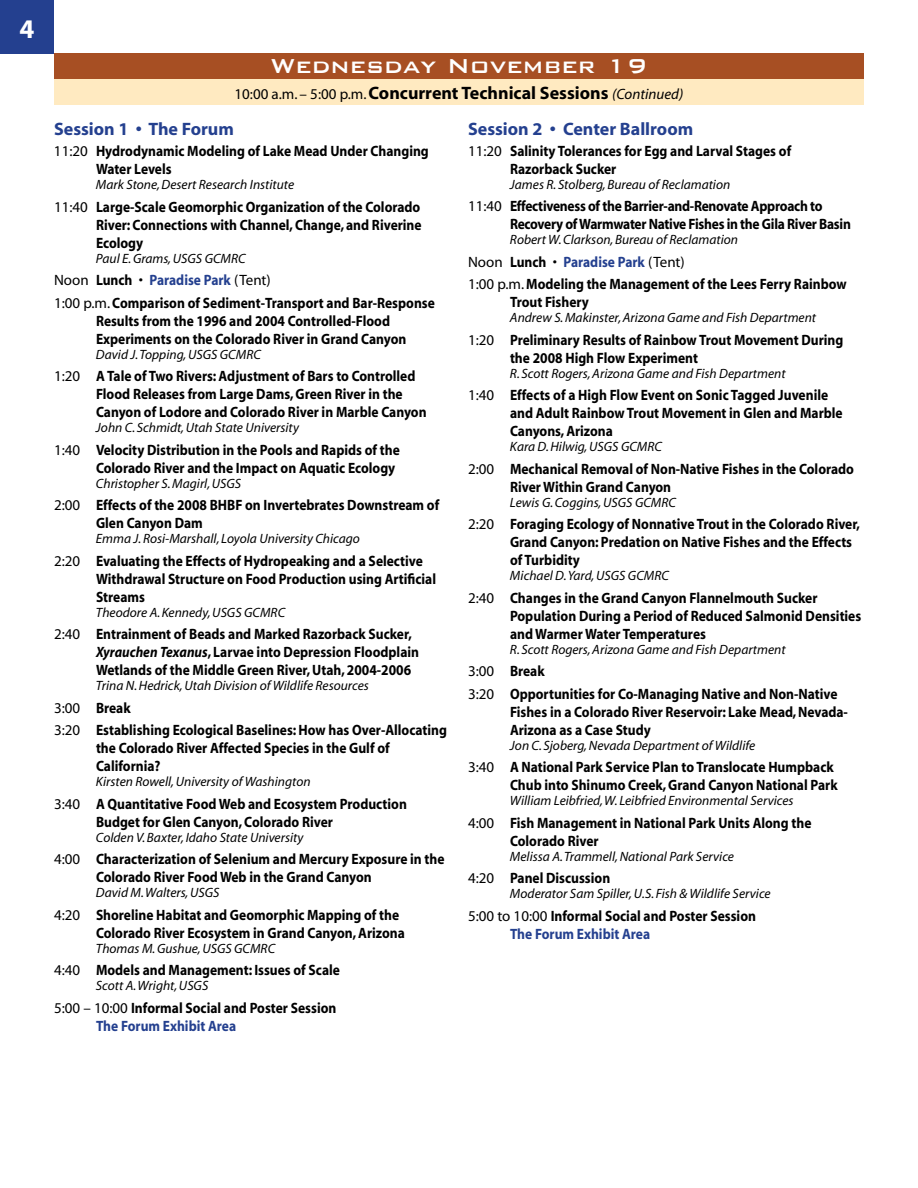
<style>
.page{position:relative;width:918px;height:1188px;background:#fff}
.page>*{position:absolute;margin:0;border:0;box-sizing:border-box;transform-origin:0 0}
.t1{font:500 27px "Bank Gothic";color:#fff}
.t2{font:700 27px "Myriad";color:#fff}
.t3{font:700 18px "Myriad";color:#000}
.t4{font:700 18px "Myriad";color:#24408f}
.t5{font:700 15px/18px "Myriad";color:#000;scale:.9 1}
.t6{font:700 15px/18px "Myriad";letter-spacing:-.02em;color:#000;scale:.9 1}
.t7{font:italic 13.5px "Myriad";color:#000}
.s1{font-weight:400;font-size:15px}
.s2{font-weight:400;font-style:italic;font-size:15px}
.s3{font-weight:400}
.s4{color:#24408f}
.s5{font-style:italic}
</style>
<div class="page">
<div style="left:54px;top:79px;width:810px;height:26px;background:#ffeac1"></div>
<div style="left:54px;top:54px;width:810px;height:25px;background:#a74f23"></div>
<div style="left:0;top:0;width:54px;height:54px;background:#24408f"></div>
<h1 class="t2" style="left:19px;top:15px;width:16px">4</h1>
<h1 class="t1" style="left:270px;top:51px;width:379px">Wednesday November 19</h1>
<p class="t3" style="left:235px;top:83px;width:450px"><span class="s1">10:00 a.m. – 5:00 p.m.</span> Concurrent Technical Sessions <span class="s2">(Continued)</span></p>
<p class="t4" style="left:54px;top:120px;width:181px">Session 1 • The Forum</p>
<p class="t4" style="left:468px;top:120px;width:227px">Session 2 • Center Ballroom</p>
<p class="t5" style="left:96px;top:143px;width:371px;text-indent:-42px"><span class="s3">11:20</span> Hydrodynamic Modeling of Lake Mead Under Changing<br>Water Levels</p>
<p class="t7" style="left:96px;top:178px;width:200px">Mark Stone, Desert Research Institute</p>
<p class="t5" style="left:96px;top:198px;width:363px;text-align:justify;text-indent:-42px"><span class="s3">11:40</span> Large-Scale Geomorphic Organization of the Colorado River: Connections with Channel, Change, and Riverine Ecology</p>
<p class="t7" style="left:96px;top:251px;width:151px">Paul E. Grams, USGS GCMRC</p>
<p class="t5" style="left:54px;top:269px;width:425px;line-height:22.5px"><span class="s3">Noon</span> Lunch <span class="s3">•</span> <span class="s4">Paradise Park</span> <span class="s3">(Tent)<br>1:00 p.m.</span> Comparison of Sediment-Transport and Bar--Response</p>
<p class="t5" style="left:96px;top:312px;width:347px">Results from the 1996 and 2004 Controlled-Flood<br>Experiments on the Colorado River in Grand Canyon</p>
<p class="t7" style="left:96px;top:347px;width:166px">David J. Topping, USGS GCMRC</p>
<p class="t5" style="left:96px;top:368px;width:369px;text-indent:-42px"><span class="s3">1:20</span> A Tale of Two Rivers: Adjustment of Bars to Controlled<br>Flood Releases from Large Dams, Green River in the<br>Canyon of Lodore and Colorado River in Marble Canyon</p>
<p class="t7" style="left:96px;top:421px;width:204px">John C. Schmidt, Utah State University</p>
<p class="t5" style="left:96px;top:441px;width:339px;text-indent:-42px"><span class="s3">1:40</span> Velocity Distribution in the Pools and Rapids of the<br>Colorado River and the Impact on Aquatic Ecology</p>
<p class="t7" style="left:96px;top:476px;width:147px">Christopher S. Magirl, USGS</p>
<p class="t5" style="left:96px;top:497px;width:383px;text-indent:-42px"><span class="s3">2:00</span> Effects of the 2008 BHBF on Invertebrates Downstream of<br>Glen Canyon Dam</p>
<p class="t7" style="left:96px;top:532px;width:265px">Emma J. Rosi-Marshall, Loyola University Chicago</p>
<p class="t5" style="left:96px;top:552px;width:379px;text-indent:-42px"><span class="s3">2:20</span> Evaluating the Effects of Hydropeaking and a Selective<br>Withdrawal Structure on Food Production using Artificial<br>Streams</p>
<p class="t7" style="left:96px;top:605px;width:191px">Theodore A. Kennedy, USGS GCMRC</p>
<p class="t5" style="left:96px;top:626px;width:360px;text-indent:-42px"><span class="s3">2:40</span> Entrainment of Beads and Marked Razorback Sucker,<br><span class="s5">Xyrauchen Texanus</span>, Larvae into Depression Floodplain<br>Wetlands of the Middle Green River, Utah, 2004-2006</p>
<p class="t7" style="left:96px;top:679px;width:274px">Trina N. Hedrick, Utah Division of Wildlife Resources</p>
<p class="t5" style="left:54px;top:697px;width:438px;line-height:22.5px"><span class="s3">3:00</span> Break<br><span class="s3">3:20</span> Establishing Ecological Baselines: How has Over--Allocating</p>
<p class="t5" style="left:96px;top:740px;width:328px">the Colorado River Affected Species in the Gulf of<br>California?</p>
<p class="t7" style="left:96px;top:775px;width:216px">Kirsten Rowell, University of Washington</p>
<p class="t5" style="left:96px;top:795px;width:347px;text-indent:-42px"><span class="s3">3:40</span> A Quantitative Food Web and Ecosystem Production<br>Budget for Glen Canyon, Colorado River</p>
<p class="t7" style="left:96px;top:830px;width:209px">Colden V. Baxter, Idaho State University</p>
<p class="t5" style="left:96px;top:851px;width:389px;text-indent:-42px"><span class="s3">4:00</span> Characterization of Selenium and Mercury Exposure in the<br>Colorado River Food Web in the Grand Canyon</p>
<p class="t7" style="left:96px;top:886px;width:125px">David M. Walters, USGS</p>
<p class="t5" style="left:96px;top:906px;width:345px;text-indent:-42px"><span class="s3">4:20</span> Shoreline Habitat and Geomorphic Mapping of the<br>Colorado River Ecosystem in Grand Canyon, Arizona</p>
<p class="t7" style="left:96px;top:941px;width:181px">Thomas M. Gushue, USGS GCMRC</p>
<p class="t5" style="left:54px;top:962px;width:319px"><span class="s3">4:40</span> Models and Management: Issues of Scale</p>
<p class="t7" style="left:96px;top:979px;width:114px">Scott A. Wright, USGS</p>
<p class="t5" style="left:96px;top:999px;width:269px;text-indent:-42px"><span class="s3">5:00 – 10:00</span> Informal Social and Poster Session<br><span class="s4">The Forum Exhibit Area</span></p>
<p class="t5" style="left:510px;top:142px;width:314px;text-indent:-42px"><span class="s3">11:20</span> Salinity Tolerances for Egg and Larval Stages of<br>Razorback Sucker</p>
<p class="t7" style="left:510px;top:178px;width:222px">James R. Stolberg, Bureau of Reclamation</p>
<p class="t6" style="left:510px;top:198px;width:380px;text-indent:-42px"><span class="s3">11:40</span> Effectiveness of the Barrier-and-Renovate Approach to<br>Recovery of Warmwater Native Fishes in the Gila River Basin</p>
<p class="t7" style="left:510px;top:233px;width:230px">Robert W. Clarkson, Bureau of Reclamation</p>
<p class="t5" style="left:468px;top:251px;width:422px;line-height:22.5px"><span class="s3">Noon</span> Lunch <span class="s3">•</span> <span class="s4">Paradise Park</span> <span class="s3">(Tent)<br>1:00 p.m.</span> Modeling the Management of the Lees Ferry Rainbow</p>
<p class="t5" style="left:510px;top:294px;width:89px">Trout Fishery</p>
<p class="t7" style="left:510px;top:311px;width:308px">Andrew S. Makinster, Arizona Game and Fish Department</p>
<p class="t5" style="left:510px;top:331px;width:372px;text-indent:-42px"><span class="s3">1:20</span> Preliminary Results of Rainbow Trout Movement During the 2008 High Flow Experiment</p>
<p class="t7" style="left:510px;top:367px;width:277px">R. Scott Rogers, Arizona Game and Fish Department</p>
<p class="t5" style="left:510px;top:387px;width:371px;text-indent:-42px"><span class="s3">1:40</span> Effects of a High Flow Event on Sonic Tagged Juvenile and Adult Rainbow Trout Movement in Glen and Marble<br>Canyons, Arizona</p>
<p class="t7" style="left:510px;top:440px;width:154px">Kara D. Hilwig, USGS GCMRC</p>
<p class="t5" style="left:510px;top:460px;width:384px;text-indent:-42px"><span class="s3">2:00</span> Mechanical Removal of Non-Native Fishes in the Colorado<br>River Within Grand Canyon</p>
<p class="t7" style="left:510px;top:496px;width:168px">Lewis G. Coggins, USGS GCMRC</p>
<p class="t5" style="left:510px;top:516px;width:391px;text-indent:-42px"><span class="s3">2:20</span> Foraging Ecology of Nonnative Trout in the Colorado River,<br>Grand Canyon: Predation on Native Fishes and the Effects of Turbidity</p>
<p class="t7" style="left:510px;top:569px;width:161px">Michael D. Yard, USGS GCMRC</p>
<p class="t5" style="left:510px;top:589px;width:392px;text-indent:-42px"><span class="s3">2:40</span> Changes in the Grand Canyon Flannelmouth Sucker<br>Population During a Period of Reduced Salmonid Densities and Warmer Water Temperatures</p>
<p class="t7" style="left:510px;top:643px;width:277px">R. Scott Rogers, Arizona Game and Fish Department</p>
<p class="t5" style="left:468px;top:660px;width:412px;line-height:22.5px"><span class="s3">3:00</span> Break<br><span class="s3">3:20</span> Opportunities for Co-Managing Native and Non-Native</p>
<p class="t5" style="left:510px;top:703px;width:377px">Fishes in a Colorado River Reservoir: Lake Mead, Nevada-<br>Arizona as a Case Study</p>
<p class="t7" style="left:510px;top:739px;width:247px">Jon C. Sjoberg, Nevada Department of Wildlife</p>
<p class="t5" style="left:468px;top:759px;width:412px;text-align:right"><span class="s3">3:40</span> A National Park Service Plan to Translocate Humpback<br>Chub into Shinumo Creek, Grand Canyon National Park</p>
<p class="t7" style="left:510px;top:794px;width:285px">William Leibfried, W. Leibfried Environmental Services</p>
<p class="t5" style="left:510px;top:814px;width:336px;text-indent:-42px"><span class="s3">4:00</span> Fish Management in National Park Units Along the<br>Colorado River</p>
<p class="t7" style="left:510px;top:850px;width:226px">Melissa A. Trammell, National Park Service</p>
<p class="t5" style="left:468px;top:870px;width:160px"><span class="s3">4:20</span> Panel Discussion</p>
<p class="t7" style="left:510px;top:887px;width:262px">Moderator Sam Spiller, U.S. Fish &amp; Wildlife Service</p>
<p class="t5" style="left:510px;top:907px;width:275px;text-indent:-42px"><span class="s3">5:00 to 10:00</span> Informal Social and Poster Session<br><span class="s4">The Forum Exhibit Area</span></p>
</div>
